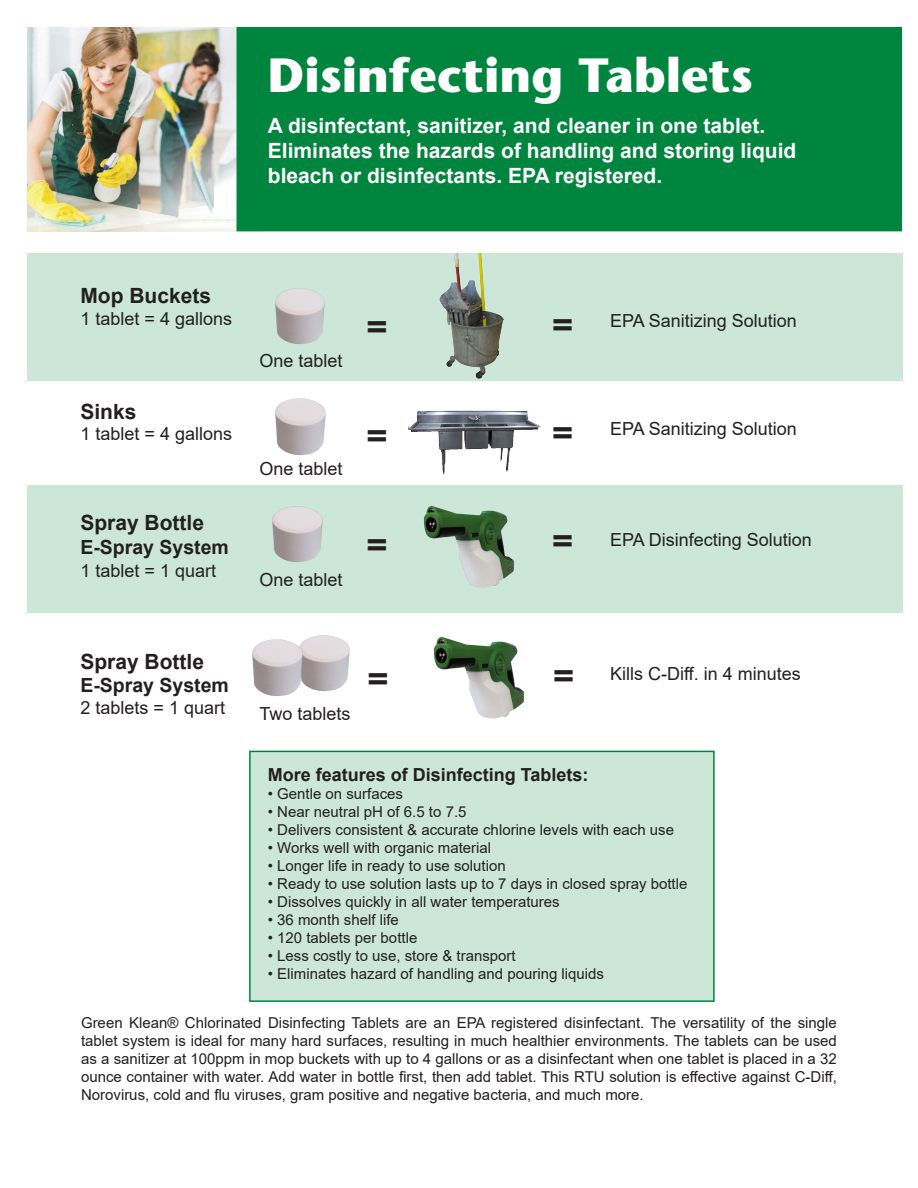
<style>
.page{position:relative;width:918px;height:1188px;background:#fff}
.page>*{position:absolute;margin:0;border:0;box-sizing:border-box;transform-origin:0 0}
.t1{font:700 48px "Stone Sans";color:#fff}
.t2{font:900 36px "Helvetica";color:#231f20}
.t3{font:700 21px/25.2px "Arial";color:#fff}
.t4{font:700 21px "Arial";color:#231f20}
.t5{font:700 19.5px "Arial";color:#231f20}
.t6{font:18px "Arial";color:#231f20}
.t7{font:700 18px "Arial";color:#231f20}
.t8{font:15px/18px "Arial";color:#231f20;text-align:justify}
</style>
<div class="page">
<div style="left:249px;top:751px;width:466px;height:251px;background:#cce7d8;border:2px solid #00853e"></div>
<div style="left:27px;top:485px;width:875px;height:127px;background:#cce7d8"></div>
<div style="left:27px;top:253px;width:875px;height:128px;background:#cce7d8"></div>
<img style="left:27px;top:27px;width:210px;height:204px">
<div style="left:237px;top:27px;width:665px;height:204px;background:#00853e"></div>
<img style="left:275px;top:288px;width:50px;height:56px">
<img style="left:275px;top:398px;width:51px;height:57px">
<img style="left:272px;top:506px;width:51px;height:57px">
<img style="left:306px;top:635px;width:44px;height:57px">
<img style="left:252px;top:639px;width:54px;height:57px">
<img style="left:439px;top:253px;width:65px;height:126px">
<img style="left:409px;top:410px;width:132px;height:65px">
<img style="left:424px;top:505px;width:90px;height:83px">
<img style="left:434px;top:636px;width:91px;height:83px">
<h1 class="t1" style="left:268px;top:45px;width:487px">Disinfecting Tablets</h1>
<h3 class="t3" style="left:268px;top:113px;width:530px">A disinfectant, sanitizer, and cleaner in one tablet.<br>Eliminates the hazards of handling and storing liquid bleach or disinfectants. EPA registered.</h3>
<h3 class="t4" style="left:80px;top:281px;width:132px">Mop Buckets</h3>
<p class="t6" style="left:80px;top:306px;width:153px">1 tablet = 4 gallons</p>
<h3 class="t4" style="left:80px;top:396px;width:58px">Sinks</h3>
<p class="t6" style="left:80px;top:421px;width:153px">1 tablet = 4 gallons</p>
<h3 class="t4" style="left:80px;top:508px;width:125px">Spray Bottle</h3>
<h3 class="t5" style="left:80px;top:533px;width:150px">E-Spray System</h3>
<p class="t6" style="left:80px;top:558px;width:137px">1 tablet = 1 quart</p>
<h3 class="t4" style="left:80px;top:647px;width:125px">Spray Bottle</h3>
<h3 class="t5" style="left:80px;top:672px;width:150px">E-Spray System</h3>
<p class="t6" style="left:80px;top:695px;width:146px">2 tablets = 1 quart</p>
<p class="t6" style="left:260px;top:348px;width:85px">One tablet</p>
<p class="t6" style="left:260px;top:456px;width:85px">One tablet</p>
<h2 class="t2" style="left:365px;top:299px;width:25px">=</h2>
<h2 class="t2" style="left:365px;top:408px;width:25px">=</h2>
<p class="t6" style="left:260px;top:568px;width:85px">One tablet</p>
<h2 class="t2" style="left:365px;top:517px;width:25px">=</h2>
<p class="t6" style="left:260px;top:701px;width:93px">Two tablets</p>
<h2 class="t2" style="left:366px;top:651px;width:25px">=</h2>
<h2 class="t2" style="left:551px;top:297px;width:25px">=</h2>
<p class="t6" style="left:610px;top:308px;width:188px">EPA Sanitizing Solution</p>
<h2 class="t2" style="left:551px;top:406px;width:25px">=</h2>
<p class="t6" style="left:610px;top:416px;width:188px">EPA Sanitizing Solution</p>
<h2 class="t2" style="left:551px;top:514px;width:25px">=</h2>
<p class="t6" style="left:610px;top:528px;width:203px">EPA Disinfecting Solution</p>
<h2 class="t2" style="left:552px;top:649px;width:25px">=</h2>
<p class="t6" style="left:610px;top:661px;width:192px">Kills C-Diff. in 4 minutes</p>
<p class="t7" style="left:268px;top:762px;width:322px">More features of Disinfecting Tablets:</p>
<p class="t8" style="left:268px;top:785px;width:137px">• Gentle on surfaces</p>
<p class="t8" style="left:268px;top:803px;width:200px">• Near neutral pH of 6.5 to 7.5</p>
<p class="t8" style="left:268px;top:821px;width:408px">• Delivers consistent &amp; accurate chlorine levels with each use</p>
<p class="t8" style="left:268px;top:839px;width:225px">• Works well with organic material</p>
<p class="t8" style="left:268px;top:857px;width:239px">• Longer life in ready to use solution</p>
<p class="t8" style="left:268px;top:875px;width:421px">• Ready to use solution lasts up to 7 days in closed spray bottle</p>
<p class="t8" style="left:268px;top:893px;width:293px">• Dissolves quickly in all water temperatures</p>
<p class="t8" style="left:268px;top:911px;width:133px">• 36 month shelf life</p>
<p class="t8" style="left:268px;top:929px;width:151px">• 120 tablets per bottle</p>
<p class="t8" style="left:268px;top:947px;width:249px">• Less costly to use, store &amp; transport</p>
<p class="t8" style="left:268px;top:965px;width:338px">• Eliminates hazard of handling and pouring liquids</p>
<p class="t8" style="left:81px;top:1014px;width:757px">Green Klean® Chlorinated Disinfecting Tablets are an EPA registered disinfectant. The versatility of the single tablet system is ideal for many hard surfaces, resulting in much healthier environments. The tablets can be used as a sanitizer at 100ppm in mop buckets with up to 4 gallons or as a disinfectant when one tablet is placed in a 32 ounce container with water. Add water in bottle first, then add tablet. This RTU solution is effective against C-Diff, Norovirus, cold and flu viruses, gram positive and negative bacteria, and much more.</p>
</div>
